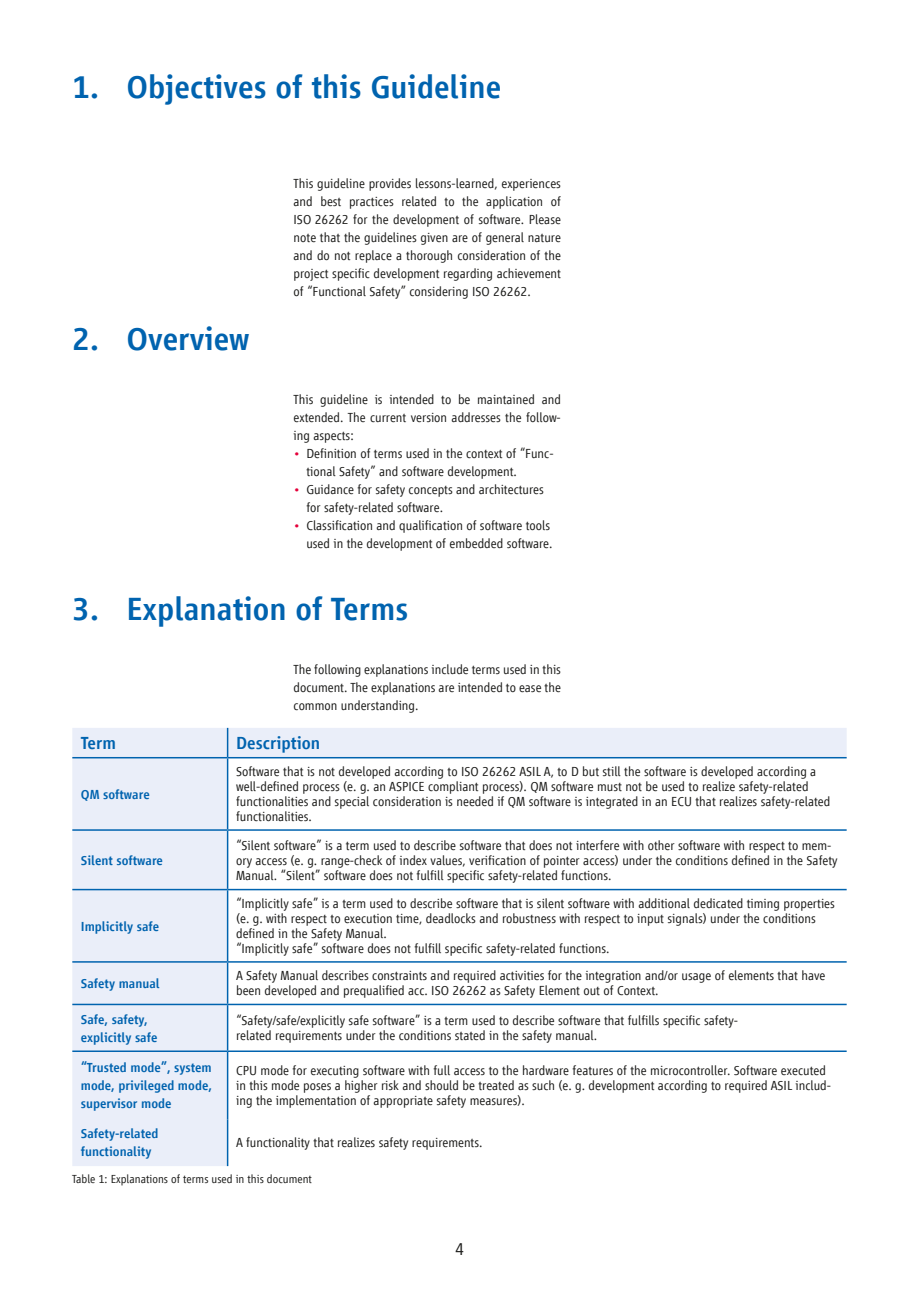
<style>
.page{position:relative;width:919px;height:1289px;background:#fff}
.page>*{position:absolute;margin:0;border:0;box-sizing:border-box;transform-origin:0 0}
.t1{font:500 33px "Vialog LT";color:#0063af}
.t2{font:500 18px "Vialog LT";color:#0063af}
.t3{font:300 18px "Vialog LT";color:#1d1d1b}
.t4{font:300 13.5px/18px "Vialog LT";color:#1d1d1b}
.t5{font:500 13.5px/18px "Vialog LT";color:#0063af}
.t6{font:300 12px "Vialog LT";color:#1d1d1b}
.s1{color:#e4013a}
</style>
<div class="page">
<svg style="left:72px;top:728px;width:774px;height:438px"></svg>
<svg style="left:227px;top:728px;width:1px;height:29px"></svg>
<hr style="left:227px;top:757px;width:619px;height:1px;background:#0063af">
<hr style="left:227px;top:829px;width:619px;height:1px;background:#0063af">
<hr style="left:227px;top:888px;width:619px;height:2px;background:#0063af">
<hr style="left:227px;top:961px;width:619px;height:1px;background:#0063af">
<hr style="left:227px;top:1003px;width:619px;height:2px;background:#0063af">
<hr style="left:227px;top:1050px;width:619px;height:1px;background:#0063af">
<hr style="left:227px;top:758px;width:1px;height:71px;background:#0063af">
<hr style="left:72px;top:829px;width:155px;height:1px;background:#0063af">
<hr style="left:227px;top:830px;width:1px;height:58px;background:#0063af">
<hr style="left:72px;top:888px;width:155px;height:2px;background:#0063af">
<hr style="left:227px;top:890px;width:1px;height:71px;background:#0063af">
<hr style="left:72px;top:961px;width:155px;height:1px;background:#0063af">
<hr style="left:227px;top:962px;width:1px;height:41px;background:#0063af">
<hr style="left:72px;top:1003px;width:155px;height:2px;background:#0063af">
<hr style="left:227px;top:1005px;width:1px;height:45px;background:#0063af">
<hr style="left:72px;top:1050px;width:155px;height:1px;background:#0063af">
<hr style="left:227px;top:1051px;width:1px;height:68px;background:#0063af">
<hr style="left:227px;top:1119px;width:1px;height:47px;background:#0063af">
<hr style="left:72px;top:757px;width:155px;height:1px;background:#0063af">
<h1 class="t1" style="left:72px;top:68px;width:430px">1. Objectives of this Guideline</h1>
<h1 class="t1" style="left:72px;top:320px;width:179px">2. Overview</h1>
<p class="t4" style="left:293px;top:174px;width:269px;text-align:justify">This guideline provides lessons-learned, experiences and best practices related to the application of ISO 26262 for the development of software. Please note that the guidelines given are of general nature and do not replace a thorough consideration of the project specific development regarding achievement of “Functional Safety” considering ISO 26262.</p>
<p class="t4" style="left:293px;top:390px;width:269px;text-align:justify">This guideline is intended to be maintained and extended. The current version addresses the follow&shy;ing aspects:</p>
<p class="t4" style="left:306px;top:444px;width:249px;text-indent:-13px"><span class="s1">•</span> Definition of terms used in the context of “Func&shy;tional Safety” and software development.</p>
<p class="t4" style="left:306px;top:480px;width:239px;text-indent:-13px"><span class="s1">•</span> Guidance for safety concepts and architectures for safety-related software.</p>
<p class="t4" style="left:293px;top:516px;width:260px;text-align:right"><span class="s1">•</span> Classification and qualification of software tools used in the development of embedded software.</p>
<h1 class="t1" style="left:72px;top:590px;width:337px">3. Explanation of Terms</h1>
<p class="t4" style="left:293px;top:660px;width:269px;text-align:justify">The following explanations include terms used in this document. The explanations are intended to ease the common understanding.</p>
<h2 class="t2" style="left:81px;top:733px;width:37px">Term</h2>
<h2 class="t2" style="left:236px;top:733px;width:86px">Description</h2>
<p class="t5" style="left:81px;top:785px;width:70px">QM software</p>
<p class="t4" style="left:236px;top:764px;width:595px;line-height:15px">Software that is not developed according to ISO 26262 ASIL A, to D but still the software is developed according a well-defined process (e. g. an ASPICE compliant process). QM software must not be used to realize safety-related functionalities and special consideration is needed if QM software is integrated in an ECU that realizes safety-related functionalities.</p>
<p class="t5" style="left:81px;top:851px;width:84px">Silent software</p>
<p class="t5" style="left:81px;top:917px;width:80px">Implicitly safe</p>
<p class="t4" style="left:236px;top:837px;width:603px;line-height:15px">“Silent software” is a term used to describe software that does not interfere with other software with respect to mem&shy;ory access (e. g. range-check of index values, verification of pointer access) under the conditions defined in the Safety<br>Manual. “Silent” software does not fulfill specific safety-related functions.</p>
<p class="t4" style="left:236px;top:896px;width:600px;line-height:15px">“Implicitly safe” is a term used to describe software that is silent software with additional dedicated timing properties (e. g. with respect to execution time, deadlocks and robustness with respect to input signals) under the conditions defined in the Safety Manual.<br>“Implicitly safe” software does not fulfill specific safety-related functions.</p>
<p class="t5" style="left:81px;top:974px;width:80px">Safety manual</p>
<p class="t4" style="left:236px;top:968px;width:590px;line-height:15px">A Safety Manual describes constraints and required activities for the integration and/or usage of elements that have been developed and prequalified acc. ISO 26262 as Safety Element out of Context.</p>
<p class="t5" style="left:81px;top:1010px;width:78px">Safe, safety, explicitly safe</p>
<p class="t4" style="left:236px;top:1013px;width:503px;line-height:15px">“Safety/safe/explicitly safe software” is a term used to describe software that fulfills specific safety&shy;related requirements under the conditions stated in the safety manual.</p>
<p class="t5" style="left:81px;top:1058px;width:133px;text-align:justify">“Trusted mode”, system mode, privileged mode, supervisor mode</p>
<p class="t4" style="left:236px;top:1063px;width:596px;line-height:15px">CPU mode for executing software with full access to the hardware features of the microcontroller. Software executed in this mode poses a higher risk and should be treated as such (e. g. development according to required ASIL includ&shy;ing the implementation of appropriate safety measures).</p>
<p class="t5" style="left:81px;top:1124px;width:79px">Safety-related functionality</p>
<p class="t4" style="left:236px;top:1133px;width:248px">A functionality that realizes safety requirements.</p>
<p class="t6" style="left:72px;top:1172px;width:241px">Table 1: Explanations of terms used in this document</p>
<h2 class="t3" style="left:455px;top:1238px;width:11px">4</h2>
</div>
